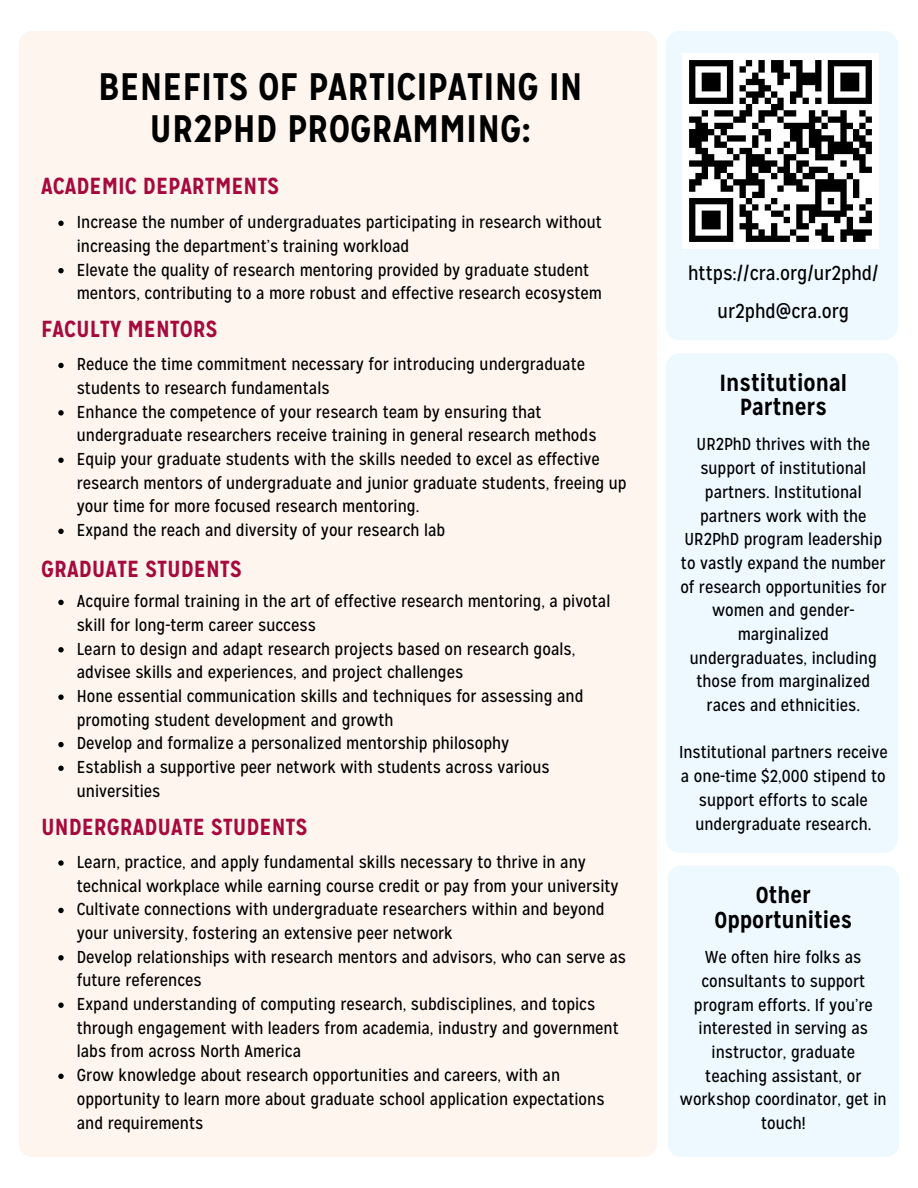
<style>
.page{position:relative;width:918px;height:1188px;background:#fff}
.page>*{position:absolute;margin:0;border:0;box-sizing:border-box;transform-origin:0 0}
.t1{font:700 38.25px/42px "Mission Gothic";color:#000;text-align:center}
.t2{font:700 23.25px "Mission Gothic";color:#a6093d}
.t3{font:700 23.25px/24.8px "Mission Gothic";color:#000;text-align:center}
.t4{font:700 22.95px/24.8px "Mission Gothic";color:#000;text-align:center}
.t5{font:20.1px/37.7px "Mission Gothic";color:#000;text-align:center}
.t6{font:17.25px/23.7px "Mission Gothic";color:#000}
</style>
<div class="page">
<div style="left:19px;top:31px;width:638px;height:1126px;background:#fef5ef"></div>
<div style="left:666px;top:31px;width:232px;height:309px;background:#eef9ff"></div>
<img style="left:683px;top:53px;width:196px;height:196px">
<svg style="left:58px;top:221px;width:6px;height:5px"></svg>
<svg style="left:58px;top:268px;width:6px;height:5px"></svg>
<svg style="left:58px;top:363px;width:6px;height:5px"></svg>
<svg style="left:58px;top:410px;width:6px;height:6px"></svg>
<svg style="left:58px;top:458px;width:6px;height:5px"></svg>
<svg style="left:58px;top:529px;width:6px;height:5px"></svg>
<svg style="left:58px;top:600px;width:6px;height:5px"></svg>
<svg style="left:58px;top:647px;width:6px;height:5px"></svg>
<svg style="left:58px;top:694px;width:6px;height:6px"></svg>
<svg style="left:58px;top:742px;width:6px;height:5px"></svg>
<svg style="left:58px;top:766px;width:6px;height:5px"></svg>
<svg style="left:58px;top:860px;width:6px;height:6px"></svg>
<svg style="left:58px;top:908px;width:6px;height:5px"></svg>
<svg style="left:58px;top:955px;width:6px;height:6px"></svg>
<svg style="left:58px;top:1003px;width:6px;height:5px"></svg>
<svg style="left:58px;top:1074px;width:6px;height:5px"></svg>
<div style="left:666px;top:353px;width:232px;height:500px;background:#eef9ff"></div>
<div style="left:668px;top:866px;width:231px;height:291px;background:#eef9ff"></div>
<h1 class="t1" style="left:98px;top:65px;width:486px">BENEFITS OF PARTICIPATING IN<br>UR2PHD PROGRAMMING:</h1>
<h2 class="t2" style="left:41px;top:171px;width:239px">ACADEMIC DEPARTMENTS</h2>
<p class="t6" style="left:77px;top:210px;width:527px">Increase the number of undergraduates participating in research without increasing the department’s training workload<br>Elevate the quality of research mentoring provided by graduate student mentors, contributing to a more robust and effective research ecosystem</p>
<h2 class="t2" style="left:41px;top:314px;width:178px">FACULTY MENTORS</h2>
<p class="t6" style="left:77px;top:352px;width:551px">Reduce the time commitment necessary for introducing undergraduate students to research fundamentals<br>Enhance the competence of your research team by ensuring that undergraduate researchers receive training in general research methods Equip your graduate students with the skills needed to excel as effective research mentors of undergraduate and junior graduate students, freeing up your time for more focused research mentoring.<br>Expand the reach and diversity of your research lab</p>
<h2 class="t2" style="left:41px;top:554px;width:202px">GRADUATE STUDENTS</h2>
<p class="t6" style="left:77px;top:589px;width:535px">Acquire formal training in the art of effective research mentoring, a pivotal skill for long-term career success<br>Learn to design and adapt research projects based on research goals, advisee skills and experiences, and project challenges<br>Hone essential communication skills and techniques for assessing and promoting student development and growth<br>Develop and formalize a personalized mentorship philosophy<br>Establish a supportive peer network with students across various universities</p>
<h2 class="t2" style="left:41px;top:812px;width:268px">UNDERGRADUATE STUDENTS</h2>
<p class="t6" style="left:77px;top:850px;width:551px">Learn, practice, and apply fundamental skills necessary to thrive in any technical workplace while earning course credit or pay from your university Cultivate connections with undergraduate researchers within and beyond your university, fostering an extensive peer network<br>Develop relationships with research mentors and advisors, who can serve as future references<br>Expand understanding of computing research, subdisciplines, and topics through engagement with leaders from academia, industry and government labs from across North America<br>Grow knowledge about research opportunities and careers, with an opportunity to learn more about graduate school application expectations and requirements</p>
<p class="t5" style="left:688px;top:254px;width:192px">https://cra.org/ur2phd/ ur2phd@cra.org</p>
<h2 class="t3" style="left:720px;top:370px;width:129px">Institutional<br>Partners</h2>
<p class="t6" style="left:680px;top:433px;width:208px;text-align:center">UR2PhD thrives with the support of institutional partners. Institutional partners work with the<br>UR2PhD program leadership to vastly expand the number of research opportunities for women and gender&shy;marginalized undergraduates, including those from marginalized races and ethnicities.</p>
<p class="t6" style="left:679px;top:741px;width:210px;text-align:center">Institutional partners receive a one-time $2,000 stipend to support efforts to scale undergraduate research.</p>
<h3 class="t4" style="left:714px;top:883px;width:139px">Other<br>Opportunities</h3>
<p class="t6" style="left:680px;top:945px;width:208px;text-align:center">We often hire folks as consultants to support program efforts. If you’re interested in serving as instructor, graduate teaching assistant, or workshop coordinator, get in touch!</p>
</div>
